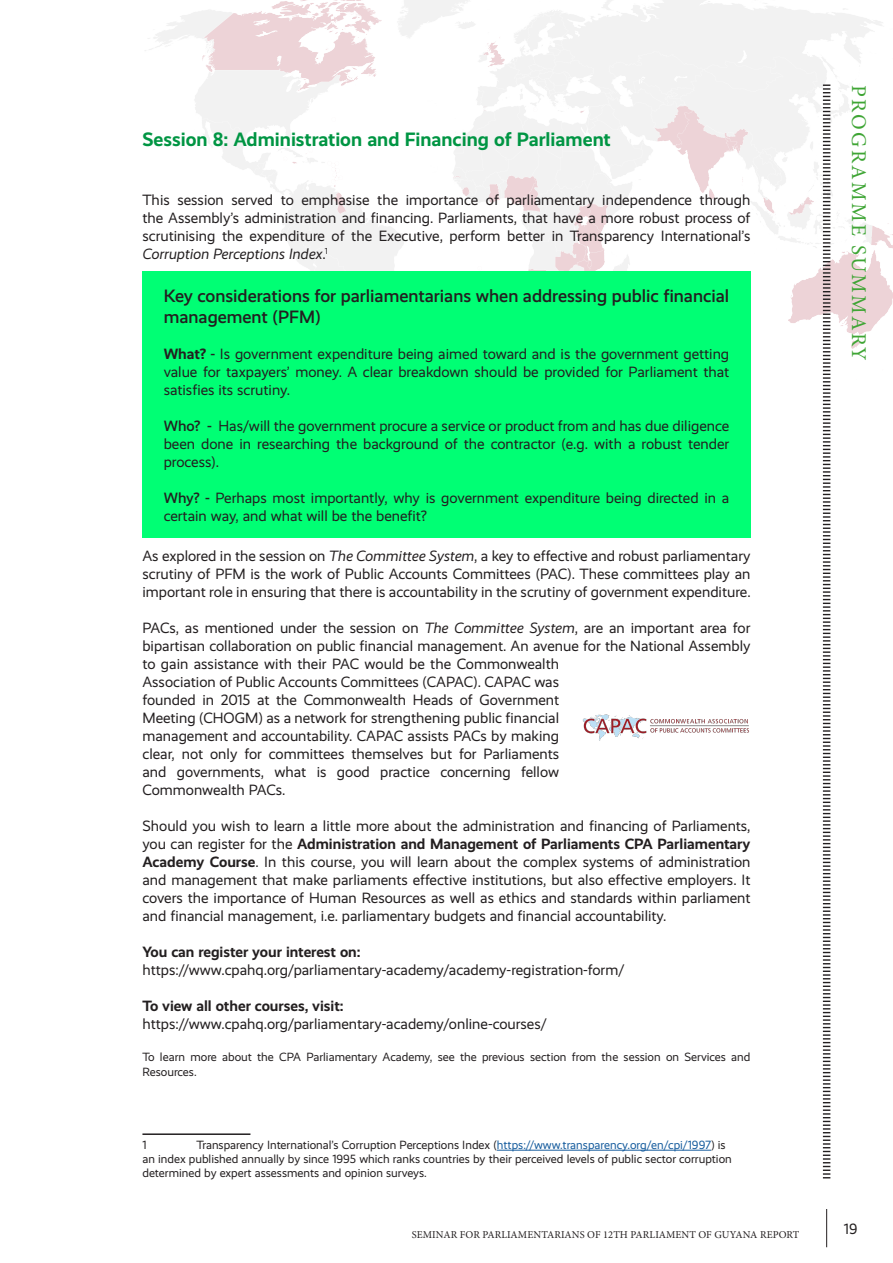
<style>
.page{position:relative;width:893px;height:1263px;background:#fff}
.page>*{position:absolute;margin:0;border:0;box-sizing:border-box;transform-origin:0 0}
.t1{font:21px "Minion Pro";letter-spacing:.11em;color:#3fa535}
.t2{font:700 19.5px "Realist";color:#009543}
.t3{font:500 18px/21.6px "Realist";color:#231f20}
.t4{font:15px/18px "Realist";color:#231f20;text-align:justify}
.t5{font:700 15px "Realist";color:#231f20}
.t6{font:12px/14.4px "Realist";color:#231f20}
.t7{font:10.5px "Minion Pro";letter-spacing:.01em;color:#231f20}
.s1{font-style:italic}
.s2{font-weight:700}
.s3{font-weight:500}
.s4{color:#175d9e}
</style>
<div class="page">
<hr style="left:826px;top:1209px;width:1px;height:38px;background:#231f20">
<img style="left:145px;top:0;width:748px;height:385px">
<svg style="left:821px;top:84px;width:11px;height:1095px"></svg>
<hr style="left:142px;top:1133px;width:108px;height:2px;background:#231f20">
<hr style="left:497px;top:1150px;width:214px;height:1px;background:#175d9e">
<div style="left:142px;top:271px;width:608px;height:267px;background:#00ff74"></div>
<img style="left:582px;top:714px;width:168px;height:27px">
<p class="t2" style="left:142px;top:128px;width:470px">Session 8: Administration and Financing of Parliament</p>
<p class="t4" style="left:142px;top:190px;width:609px">This session served to emphasise the importance of parliamentary independence through the Assembly’s administration and financing. Parliaments, that have a more robust process of scrutinising the expenditure of the Executive, perform better in Transparency International’s <span class="s1">Corruption Perceptions Index</span>.<sup>1</sup></p>
<p class="t3" style="left:164px;top:285px;width:567px">Key considerations for parliamentarians when addressing public financial management (PFM)</p>
<p class="t4" style="left:164px;top:345px;width:567px"><span class="s2">What?</span> <span class="s3">-</span> Is government expenditure being aimed toward and is the government getting value for taxpayers’ money. A clear breakdown should be provided for Parliament that satisfies its scrutiny.</p>
<p class="t4" style="left:164px;top:417px;width:567px"><span class="s3">Who? -</span> Has/will the government procure a service or product from and has due diligence been done in researching the background of the contractor (e.g. with a robust tender process).</p>
<p class="t4" style="left:164px;top:489px;width:567px"><span class="s3">Why? -</span> Perhaps most importantly, why is government expenditure being directed in a certain way, and what will be the benefit?</p>
<p class="t4" style="left:142px;top:547px;width:610px">As explored in the session on <span class="s1">The Committee System</span>, a key to effective and robust parliamentary scrutiny of PFM is the work of Public Accounts Committees (PAC). These committees play an important role in ensuring that there is accountability in the scrutiny of government expenditure.</p>
<p class="t4" style="left:142px;top:619px;width:610px;text-align:left">PACs, as mentioned under the session on <span class="s1">The Committee System</span>, are an important area for bipartisan collaboration on public financial management. An avenue for the National Assembly to gain assistance with their PAC would be the Commonwealth<br>Association of Public Accounts Committees (CAPAC). CAPAC was<br>founded in 2015 at the Commonwealth Heads of Government<br>Meeting (CHOGM) as a network for strengthening public financial<br>management and accountability. CAPAC assists PACs by making<br>clear, not only for committees themselves but for Parliaments<br>and governments, what is good practice concerning fellow<br>Commonwealth PACs.</p>
<p class="t4" style="left:142px;top:817px;width:610px">Should you wish to learn a little more about the administration and financing of Parliaments, you can register for the <span class="s2">Administration and Management of Parliaments CPA Parliamentary Academy Course</span>. In this course, you will learn about the complex systems of administration and management that make parliaments effective institutions, but also effective employers. It covers the importance of Human Resources as well as ethics and standards within parliament and financial management, i.e. parliamentary budgets and financial accountability.</p>
<p class="t5" style="left:142px;top:943px;width:220px">You can register your interest on:</p>
<p class="t4" style="left:142px;top:961px;width:484px">https://www.cpahq.org/parliamentary-academy/academy-registration-form/</p>
<p class="t5" style="left:142px;top:997px;width:203px">To view all other courses, visit:</p>
<p class="t4" style="left:142px;top:1015px;width:406px">https://www.cpahq.org/parliamentary-academy/online-courses/</p>
<p class="t6" style="left:142px;top:1050px;width:610px">To learn more about the CPA Parliamentary Academy, see the previous section from the session on Services and<br>Resources.</p>
<p class="t6" style="left:142px;top:1137px;width:591px;text-indent:54px">Transparency International’s Corruption Perceptions Index (<span class="s4">https://www.transparency.org/en/cpi/1997</span>) is an index published annually by since 1995 which ranks countries by their perceived levels of public sector corruption determined by expert assessments and opinion surveys.</p>
<p class="t6" style="left:142px;top:1137px;width:6px">1</p>
<p class="t7" style="left:412px;top:1227px;width:389px">SEMINAR FOR PARLIAMENTARIANS OF 12TH PARLIAMENT OF GUYANA REPORT</p>
<p class="t1" style="left:873px;top:85px;width:278px;rotate:90deg">PROGRAMME SUMMARY</p>
<p class="t4" style="left:844px;top:1220px;width:15px">19</p>
</div>
